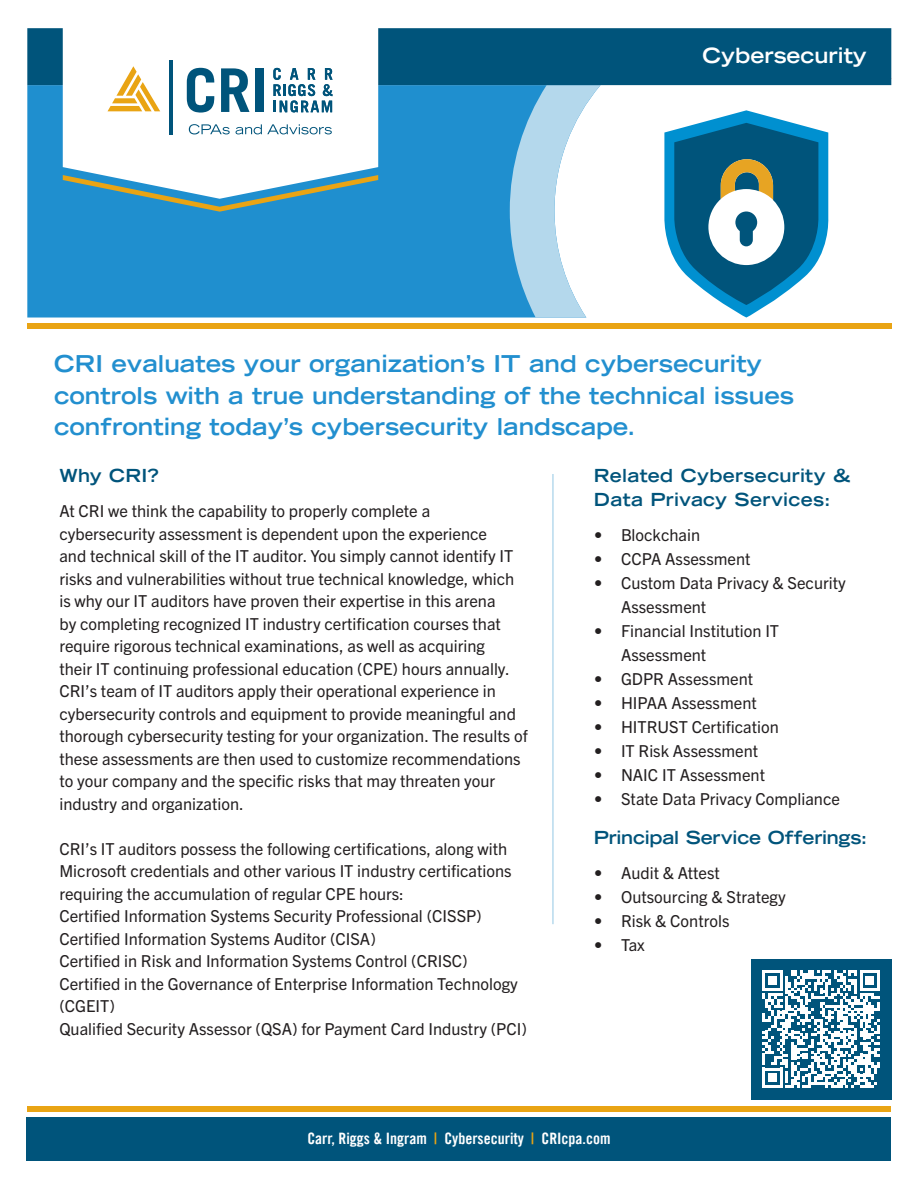
<style>
.page{position:relative;width:918px;height:1188px;background:#fff}
.page>*{position:absolute;margin:0;border:0;box-sizing:border-box;transform-origin:0 0}
.Red-_Top_Large_Subhe{font:700 expanded 23.25px/31.5px "Trade Gothic LT Std";color:#228fcf}
.Top_Header_Title-_Wh{font:700 expanded 21px "Trade Gothic LT Std";color:#fff}
.List_TITLE_-_Related{font:700 expanded 18px "Trade Gothic LT Std";letter-spacing:.01em;color:#00547b}
.List_TITLE_-_Related-2{font:700 expanded 18px "Trade Gothic LT Std";letter-spacing:-.01em;color:#00547b}
.t1{font:16.5px/22.5px "Trade Gothic Next LT Pro";color:#231f20}
.t2{font:15.75px "Trade Gothic LT Std Bd Cn 20";color:#fff}
.s1{color:#e9a414}
</style>
<div class="page">
<div style="left:27px;top:85px;width:483px;height:233px;background:#1f8fcf"></div>
<div style="left:27px;top:1118px;width:864px;height:43px;background:#00547b"></div>
<div style="left:27px;top:1106px;width:864px;height:6px;background:#e9a414"></div>
<div style="left:27px;top:324px;width:864px;height:5px;background:#e9a414"></div>
<svg style="left:510px;top:85px;width:91px;height:233px"></svg>
<div style="left:27px;top:28px;width:864px;height:57px;background:#00547b"></div>
<svg style="left:63px;top:199px;width:315px;height:13px;background:#3791b8"></svg>
<svg style="left:63px;top:28px;width:315px;height:171px"></svg>
<hr style="left:169px;top:60px;width:4px;height:75px;background:#00547b">
<svg style="left:187px;top:68px;width:27px;height:45px"></svg>
<svg style="left:221px;top:68px;width:29px;height:44px"></svg>
<div style="left:255px;top:68px;width:8px;height:44px;background:#00547b"></div>
<svg style="left:189px;top:124px;width:41px;height:10px"></svg>
<svg style="left:236px;top:124px;width:96px;height:10px"></svg>
<svg style="left:273px;top:68px;width:60px;height:44px"></svg>
<svg style="left:108px;top:66px;width:52px;height:45px"></svg>
<svg style="left:664px;top:110px;width:164px;height:208px"></svg>
<hr style="left:552px;top:474px;width:2px;height:450px;background:#b7daed">
<div style="left:751px;top:959px;width:140px;height:140px;background:#00547b"></div>
<svg style="left:762px;top:971px;width:118px;height:117px"></svg>
<p class="Top_Header_Title-_Wh" style="left:703px;top:42px;width:166px">Cybersecurity</p>
<p class="Red-_Top_Large_Subhe" style="left:54px;top:348px;width:742px">CRI evaluates your organization’s IT and cybersecurity controls with a true understanding of the technical issues confronting today’s cybersecurity landscape.</p>
<p class="List_TITLE_-_Related" style="left:59px;top:464px;width:101px">Why CRI?</p>
<p class="List_TITLE_-_Related" style="left:594px;top:464px;width:258px">Related Cybersecurity &amp;</p>
<p class="List_TITLE_-_Related" style="left:594px;top:488px;width:238px">Data Privacy Services:</p>
<p class="t1" style="left:59px;top:499px;width:470px">At CRI we think the capability to properly complete a cybersecurity assessment is dependent upon the experience<br>and technical skill of the IT auditor. You simply cannot identify IT risks and vulnerabilities without true technical knowledge, which is why our IT auditors have proven their expertise in this arena<br>by completing recognized IT industry certification courses that require rigorous technical examinations, as well as acquiring<br>their IT continuing professional education (CPE) hours annually.<br>CRI’s team of IT auditors apply their operational experience in cybersecurity controls and equipment to provide meaningful and thorough cybersecurity testing for your organization. The results of these assessments are then used to customize recommendations to your company and the specific risks that may threaten your industry and organization.</p>
<p class="t1" style="left:59px;top:837px;width:454px">CRI’s IT auditors possess the following certifications, along with<br>Microsoft credentials and other various IT industry certifications requiring the accumulation of regular CPE hours:</p>
<p class="t1" style="left:59px;top:904px;width:424px">Certified Information Systems Security Professional (CISSP)</p>
<p class="t1" style="left:59px;top:927px;width:318px">Certified Information Systems Auditor (CISA)</p>
<p class="t1" style="left:59px;top:949px;width:410px">Certified in Risk and Information Systems Control (CRISC)</p>
<p class="t1" style="left:59px;top:972px;width:460px">Certified in the Governance of Enterprise Information Technology (CGEIT)</p>
<p class="t1" style="left:59px;top:1017px;width:469px">Qualified Security Assessor (QSA) for Payment Card Industry (PCI)</p>
<p class="t1" style="left:594px;top:523px;width:108px">• Blockchain</p>
<p class="t1" style="left:594px;top:547px;width:158px">• CCPA Assessment</p>
<p class="t1" style="left:621px;top:570px;width:226px;line-height:24px;text-indent:-27px">• Custom Data Privacy &amp; Security<br>Assessment</p>
<p class="t1" style="left:621px;top:618px;width:160px;line-height:24px;text-indent:-27px">• Financial Institution IT<br>Assessment</p>
<p class="t1" style="left:594px;top:667px;width:161px">• GDPR Assessment</p>
<p class="t1" style="left:594px;top:691px;width:164px">• HIPAA Assessment</p>
<p class="t1" style="left:594px;top:715px;width:186px">• HITRUST Certification</p>
<p class="t1" style="left:594px;top:739px;width:166px">• IT Risk Assessment</p>
<p class="t1" style="left:594px;top:763px;width:173px">• NAIC IT Assessment</p>
<p class="t1" style="left:594px;top:787px;width:247px">• State Data Privacy Compliance</p>
<p class="List_TITLE_-_Related-2" style="left:594px;top:826px;width:275px">Principal Service Offerings:</p>
<p class="t1" style="left:594px;top:861px;width:127px">• Audit &amp; Attest</p>
<p class="t1" style="left:594px;top:885px;width:193px">• Outsourcing &amp; Strategy</p>
<p class="t1" style="left:594px;top:909px;width:137px">• Risk &amp; Controls</p>
<p class="t1" style="left:594px;top:933px;width:52px">• Tax</p>
<p class="t2" style="left:307px;top:1129px;width:305px">Carr, Riggs &amp; Ingram <span class="s1">|</span> Cybersecurity <span class="s1">|</span> CRIcpa.com</p>
</div>
